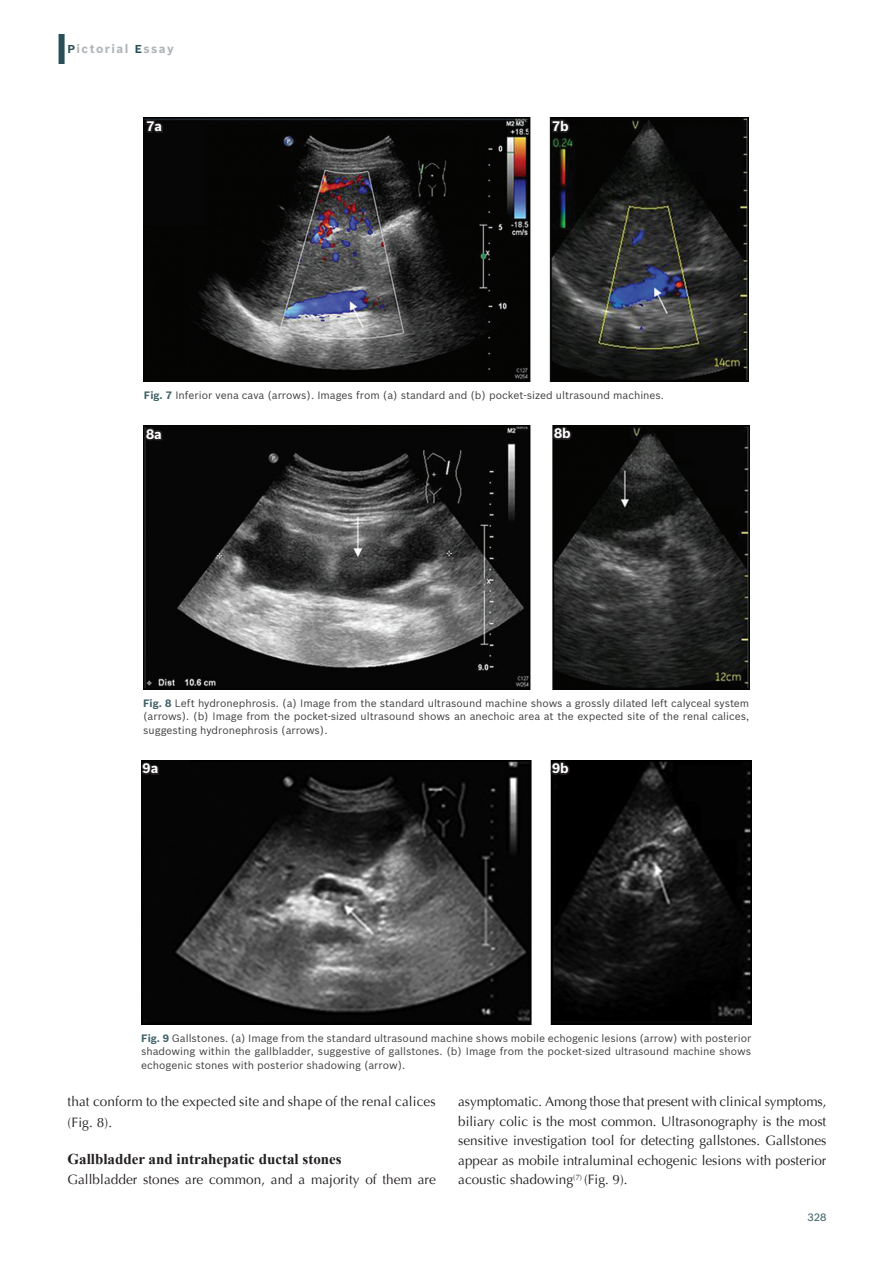
<style>
.page{position:relative;width:894px;height:1263px;background:#fff}
.page>*{position:absolute;margin:0;border:0;box-sizing:border-box;transform-origin:0 0}
.t1{font:700 15px "Times New Roman";color:#231f20}
.TXFL{font:13.5px/19.5px "Optima";letter-spacing:.005em;color:#231f20}
.t2{font:700 13.5px "Bosch Sans";color:#fff}
.t3{font:700 12px "Bosch Sans";letter-spacing:.12em;color:#aeb4b8}
.FGC{font:10.5px/13.5px "Bosch Sans";color:#424041;text-align:justify}
.t4{font:500 10.5px "Bosch Sans";color:#4b6a70}
.s1{font-size:11.25px;color:#284f56}
.s2{font-weight:700;color:#406168}
</style>
<div class="page">
<div style="left:58px;top:34px;width:7px;height:30px;background:#284f56"></div>
<img style="left:144px;top:118px;width:604px;height:263px">
<svg style="left:144px;top:119px;width:20px;height:15px"></svg>
<svg style="left:549px;top:118px;width:22px;height:17px"></svg>
<img style="left:141px;top:761px;width:610px;height:263px">
<svg style="left:141px;top:760px;width:20px;height:17px"></svg>
<svg style="left:548px;top:760px;width:23px;height:17px"></svg>
<img style="left:143px;top:426px;width:606px;height:263px">
<svg style="left:143px;top:426px;width:21px;height:16px"></svg>
<svg style="left:551px;top:425px;width:22px;height:17px"></svg>
<p class="t3" style="left:68px;top:42px;width:108px"><span class="s1">P</span>ictorial <span class="s1">E</span>ssay</p>
<p class="t2" style="left:146px;top:118px;width:17px">7a</p>
<p class="t2" style="left:552px;top:118px;width:18px">7b</p>
<p class="FGC" style="left:144px;top:388px;width:521px"><span class="s2">Fig. 7</span> Inferior vena cava (arrows). Images from (a) standard and (b) pocket-sized ultrasound machines.</p>
<p class="t2" style="left:146px;top:425px;width:17px">8a</p>
<p class="t2" style="left:554px;top:425px;width:18px">8b</p>
<p class="FGC" style="left:143px;top:696px;width:607px"><span class="s2">Fig. 8</span> Left hydronephrosis. (a) Image from the standard ultrasound machine shows a grossly dilated left calyceal system (arrows). (b) Image from the pocket-sized ultrasound shows an anechoic area at the expected site of the renal calices, suggesting hydronephrosis (arrows).</p>
<p class="t2" style="left:142px;top:760px;width:17px">9a</p>
<p class="t2" style="left:552px;top:760px;width:18px">9b</p>
<p class="FGC" style="left:141px;top:1031px;width:611px"><span class="s2">Fig. 9</span> Gallstones. (a) Image from the standard ultrasound machine shows mobile echogenic lesions (arrow) with posterior shadowing within the gallbladder, suggestive of gallstones. (b) Image from the pocket-sized ultrasound machine shows echogenic stones with posterior shadowing (arrow).</p>
<p class="TXFL" style="left:68px;top:1091px;width:369px;line-height:20.5px">that conform to the expected site and shape of the renal calices (Fig. 8).</p>
<h2 class="t1" style="left:68px;top:1148px;width:275px">Gallbladder and intrahepatic ductal stones</h2>
<p class="TXFL" style="left:68px;top:1170px;width:369px">Gallbladder stones are common, and a majority of them are</p>
<p class="TXFL" style="left:458px;top:1092px;width:369px;text-align:justify">asymptomatic. Among those that present with clinical symptoms, biliary colic is the most common. Ultrasonography is the most sensitive investigation tool for detecting gallstones. Gallstones appear as mobile intraluminal echogenic lesions with posterior acoustic shadowing<sup>(7)</sup> (Fig. 9).</p>
<p class="t4" style="left:807px;top:1211px;width:20px">328</p>
</div>
